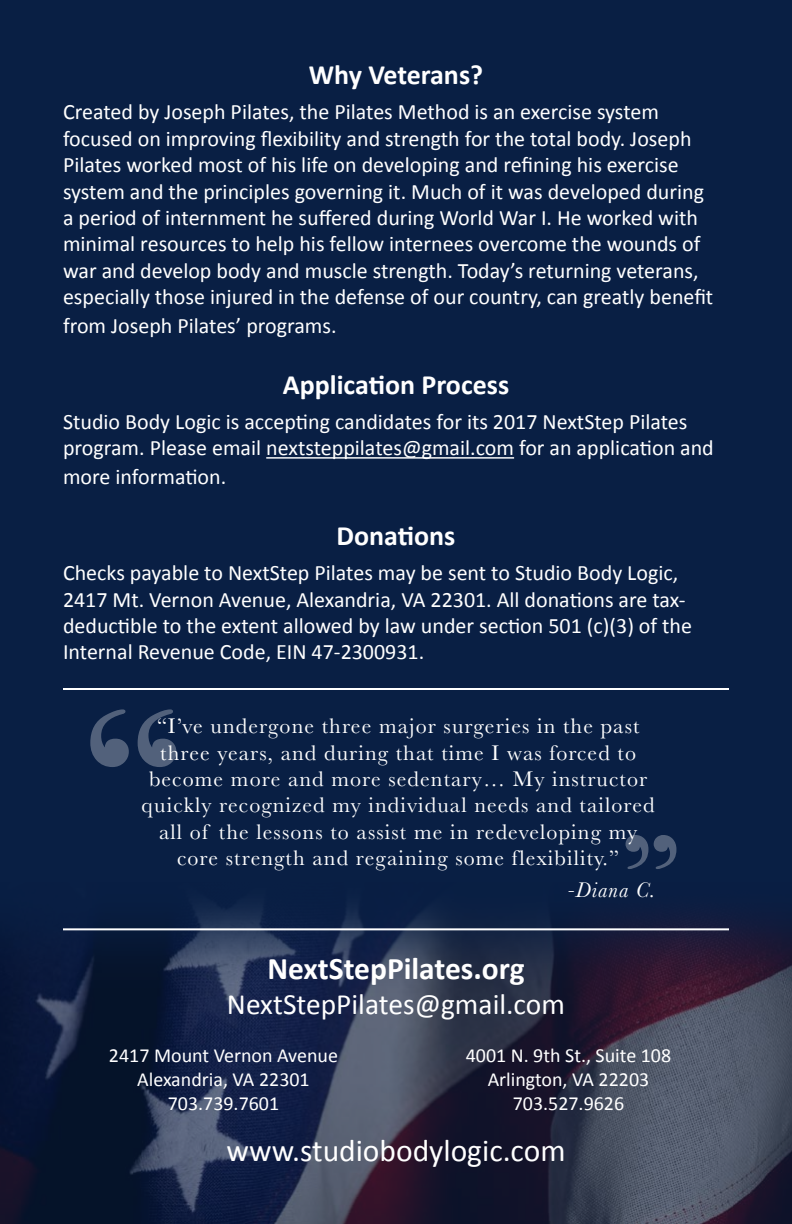
<style>
.page{position:relative;width:792px;height:1224px;background:#091f44}
.page>*{position:absolute;margin:0;border:0;box-sizing:border-box;transform-origin:0 0}
.t1{font:31.6px "Calibri";color:#fff}
.t2{font:700 31.6px "Calibri";color:#fff}
.t3{font:29.6px "Calibri";color:#fff}
.t4{font:700 28px "Calibri";color:#fff}
.t5{font:22px/26.4px "Calibri";color:#fff}
.t6{font:22px/26.4px "Baskerville";letter-spacing:.05em;color:#fff;text-align:center}
.t7{font:italic 22px "Baskerville";letter-spacing:.05em;color:#fff}
.t8{font:20px/24px "Calibri";color:#fff;text-align:center}
</style>
<div class="page">
<img style="left:0;top:908px;width:792px;height:316px">
<hr style="left:266px;top:457px;width:248px;height:2px;background:#fff">
<hr style="left:63px;top:928px;width:666px;height:2px;background:#fff">
<hr style="left:63px;top:688px;width:666px;height:2px;background:#fff">
<svg style="left:90px;top:709px;width:86px;height:58px"></svg>
<svg style="left:626px;top:835px;width:50px;height:34px"></svg>
<p class="t4" style="left:309px;top:57px;width:176px">Why Veterans?</p>
<p class="t5" style="left:63px;top:98px;width:652px">Created by Joseph Pilates, the Pilates Method is an exercise system focused on improving flexibility and strength for the total body. Joseph Pilates worked most of his life on developing and refining his exercise system and the principles governing it. Much of it was developed during a period of internment he suffered during World War I. He worked with minimal resources to help his fellow internees overcome the wounds of war and develop body and muscle strength. Today’s returning veterans, especially those injured in the defense of our country, can greatly benefit</p>
<p class="t5" style="left:63px;top:311px;width:275px">from Joseph Pilates’ programs.</p>
<p class="t4" style="left:283px;top:367px;width:228px">Application Process</p>
<p class="t5" style="left:63px;top:407px;width:652px">Studio Body Logic is accepting candidates for its 2017 NextStep Pilates program. Please email nextsteppilates@gmail.com for an application and</p>
<p class="t5" style="left:63px;top:463px;width:165px">more information.</p>
<p class="t4" style="left:337px;top:518px;width:120px">Donations</p>
<p class="t5" style="left:63px;top:559px;width:631px">Checks payable to NextStep Pilates may be sent to Studio Body Logic, 2417 Mt. Vernon Avenue, Alexandria, VA 22301. All donations are tax&shy;deductible to the extent allowed by law under section 501 (c)(3) of the Internal Revenue Code, EIN 47-2300931.</p>
<p class="t6" style="left:142px;top:713px;width:514px">“I’ve undergone three major surgeries in the past three years, and during that time I was forced to become more and more sedentary… My instructor quickly recognized my individual needs and tailored all of the lessons to assist me in redeveloping my core strength and regaining some flexibility.”</p>
<p class="t7" style="left:568px;top:875px;width:90px">-Diana C.</p>
<h1 class="t2" style="left:267px;top:949px;width:259px">NextStepPilates.org</h1>
<h2 class="t3" style="left:227px;top:986px;width:340px">NextStepPilates@gmail.com</h2>
<p class="t8" style="left:109px;top:1043px;width:231px">2417 Mount Vernon Avenue<br>Alexandria, VA 22301<br>703.739.7601</p>
<p class="t8" style="left:466px;top:1043px;width:207px">4001 N. 9th St., Suite 108<br>Arlington, VA 22203<br>703.527.9626</p>
<h1 class="t1" style="left:226px;top:1131px;width:341px">www.studiobodylogic.com</h1>
</div>
